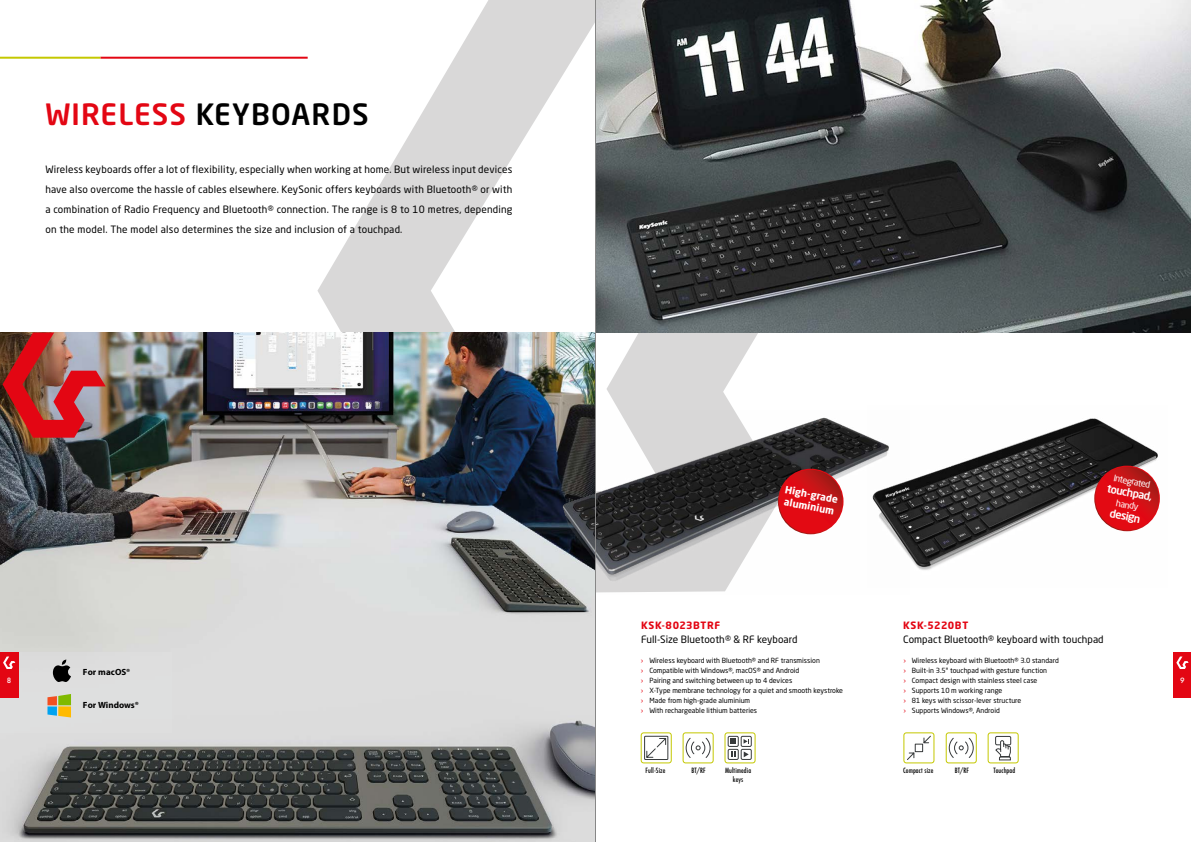
<style>
.page{position:relative;width:1191px;height:842px;background:#fff}
.page>*{position:absolute;margin:0;border:0;box-sizing:border-box;transform-origin:0 0}
.t1{font:500 29px "Neo Sans W1 G";letter-spacing:.04em;color:#000}
.t2{font:500 11px "Neo Sans W1 G";color:#fff}
.t3{font:10px/20px "Neo Sans W1 G";letter-spacing:.01em;color:#000;text-align:justify}
.t4{font:700 10px "Neo Sans W1 G";letter-spacing:.055em;color:#e30613}
.t5{font:700 10px/12px "Neo Sans W1 G";color:#fff}
.t6{font:700 9px "Myriad Pro";color:#000}
.t7{font:9px "Neo Sans W1 G";color:#fff}
.t8{font:500 8px "Futura PT Cond";letter-spacing:.01em;color:#000}
.t9{font:500 8px "Futura PT";color:#fff}
.t10{font:7px/10px "Neo Sans W1 G";color:#000}
.s1{color:#e30613}
.s2{font-family:"Futura PT";font-size:8px}
</style>
<div class="page">
<svg style="left:317px;top:0;width:441px;height:411px"></svg>
<img style="left:596px;top:0;width:595px;height:333px">
<img style="left:0;top:333px;width:595px;height:509px">
<img style="left:909px;top:418px;width:251px;height:152px">
<img style="left:541px;top:411px;width:368px;height:183px">
<svg style="left:778px;top:469px;width:65px;height:65px"></svg>
<svg style="left:779px;top:470px;width:63px;height:63px;background:#d40e14"></svg>
<svg style="left:1094px;top:466px;width:65px;height:65px"></svg>
<svg style="left:1095px;top:467px;width:63px;height:63px;background:#d40e14"></svg>
<img style="left:3px;top:333px;width:103px;height:105px">
<div style="left:0;top:653px;width:172px;height:80px;background:#e2e3e3"></div>
<svg style="left:53px;top:659px;width:18px;height:23px"></svg>
<svg style="left:47px;top:694px;width:24px;height:23px"></svg>
<hr style="left:595px;top:0;width:1px;height:842px;background:#878787">
<div style="left:0;top:653px;width:19px;height:45px;background:#e30613"></div>
<svg style="left:3px;top:656px;width:12px;height:13px"></svg>
<div style="left:1173px;top:653px;width:18px;height:45px;background:#e30613"></div>
<svg style="left:1176px;top:656px;width:12px;height:13px"></svg>
<hr style="left:0;top:57px;width:101px;height:2px;background:#c4c800">
<hr style="left:101px;top:57px;width:207px;height:2px;background:#e30613">
<div style="left:641px;top:733px;width:30px;height:30px;border:1px solid #c4c800;border-radius:2px"></div>
<div style="left:644px;top:736px;width:24px;height:24px;border:1px solid #373a3b"></div>
<svg style="left:646px;top:738px;width:20px;height:20px"></svg>
<div style="left:724px;top:733px;width:31px;height:30px;border:1px solid #c4c800;border-radius:2px"></div>
<svg style="left:743px;top:751px;width:5px;height:6px"></svg>
<div style="left:741px;top:749px;width:10px;height:11px;border:1px solid #373a3b"></div>
<svg style="left:730px;top:739px;width:6px;height:5px"></svg>
<div style="left:728px;top:736px;width:10px;height:11px;border:1px solid #373a3b"></div>
<svg style="left:731px;top:752px;width:4px;height:5px"></svg>
<div style="left:728px;top:749px;width:10px;height:11px;border:1px solid #373a3b"></div>
<svg style="left:743px;top:739px;width:6px;height:5px"></svg>
<div style="left:741px;top:736px;width:10px;height:11px;border:1px solid #373a3b"></div>
<div style="left:988px;top:733px;width:30px;height:30px;border:1px solid #c4c800;border-radius:2px"></div>
<div style="left:995px;top:736px;width:16px;height:9px;border:1px solid #373a3b"></div>
<svg style="left:995px;top:740px;width:15px;height:20px"></svg>
<div style="left:903px;top:733px;width:31px;height:30px;border:1px solid #c4c800;border-radius:2px"></div>
<svg style="left:907px;top:736px;width:24px;height:24px"></svg>
<div style="left:946px;top:733px;width:30px;height:30px;border:1px solid #c4c800;border-radius:2px"></div>
<svg style="left:949px;top:738px;width:24px;height:20px"></svg>
<div style="left:683px;top:733px;width:30px;height:30px;border:1px solid #c4c800;border-radius:2px"></div>
<svg style="left:686px;top:738px;width:24px;height:20px"></svg>
<h1 class="t1" style="left:45px;top:96px;width:325px"><span class="s1">WIRELESS</span> KEYBOARDS</h1>
<p class="t3" style="left:45px;top:159px;width:468px">Wireless keyboards offer a lot of flexibility, especially when working at home. But wireless input devices have also overcome the hassle of cables elsewhere. KeySonic offers keyboards with Bluetooth® or with a combination of Radio Frequency and Bluetooth® connection. The range is 8 to 10 metres, depending on the model. The model also determines the size and inclusion of a touchpad.</p>
<h3 class="t5" style="left:786px;top:483px;width:55px;rotate:11deg">High-grade aluminium</h3>
<p class="t7" style="left:1114px;top:472px;width:39px;rotate:11deg">Integrated</p>
<h2 class="t2" style="left:1108px;top:481px;width:48px;rotate:11deg">touchpad,</h2>
<p class="t7" style="left:1117px;top:497px;width:24px;rotate:11deg">handy</p>
<h2 class="t2" style="left:1111px;top:506px;width:33px;rotate:11deg">design</h2>
<h3 class="t4" style="left:641px;top:619px;width:81px">KSK-8023BTRF</h3>
<h3 class="t3" style="left:641px;top:629px;width:158px">Full-Size Bluetooth® &amp; RF keyboard</h3>
<h3 class="t3" style="left:903px;top:629px;width:202px">Compact Bluetooth® keyboard with touchpad</h3>
<h3 class="t4" style="left:903px;top:619px;width:67px">KSK-5220BT</h3>
<p class="t10" style="left:641px;top:655px;width:204px"><span class="s1">›</span> Wireless keyboard with Bluetooth® and RF transmission<br><span class="s1">›</span> Compatible with Windows®, macOS® and Android<br><span class="s1">›</span> Pairing and switching between up to 4 devices<br><span class="s1">›</span> X-Type membrane technology for a quiet and smooth keystroke <span class="s1">›</span> Made from high-grade aluminium<br><span class="s1">›</span> With rechargeable lithium batteries</p>
<p class="t10" style="left:903px;top:655px;width:157px"><span class="s1">›</span> Wireless keyboard with Bluetooth® 3.0 standard <span class="s1">›</span> Built-in 3.5<span class="s2">"</span> touchpad with gesture function<br><span class="s1">›</span> Compact design with stainless steel case<br><span class="s1">›</span> Supports 10 m working range<br><span class="s1">›</span> 81 keys with scissor-lever structure<br><span class="s1">›</span> Supports Windows®, Android</p>
<p class="t6" style="left:83px;top:666px;width:49px">For macOS®</p>
<p class="t6" style="left:83px;top:699px;width:57px">For Windows®</p>
<p class="t9" style="left:7px;top:675px;width:6px">8</p>
<p class="t9" style="left:1180px;top:675px;width:6px">9</p>
<p class="t8" style="left:645px;top:765px;width:21px">Full-Size</p>
<p class="t8" style="left:691px;top:765px;width:16px">BT/RF</p>
<p class="t8" style="left:725px;top:765px;width:28px">Multimedia</p>
<p class="t8" style="left:954px;top:765px;width:16px">BT/RF</p>
<p class="t8" style="left:733px;top:774px;width:12px">keys</p>
<p class="t8" style="left:903px;top:765px;width:32px">Compact size</p>
<p class="t8" style="left:993px;top:765px;width:23px">Touchpad</p>
</div>
